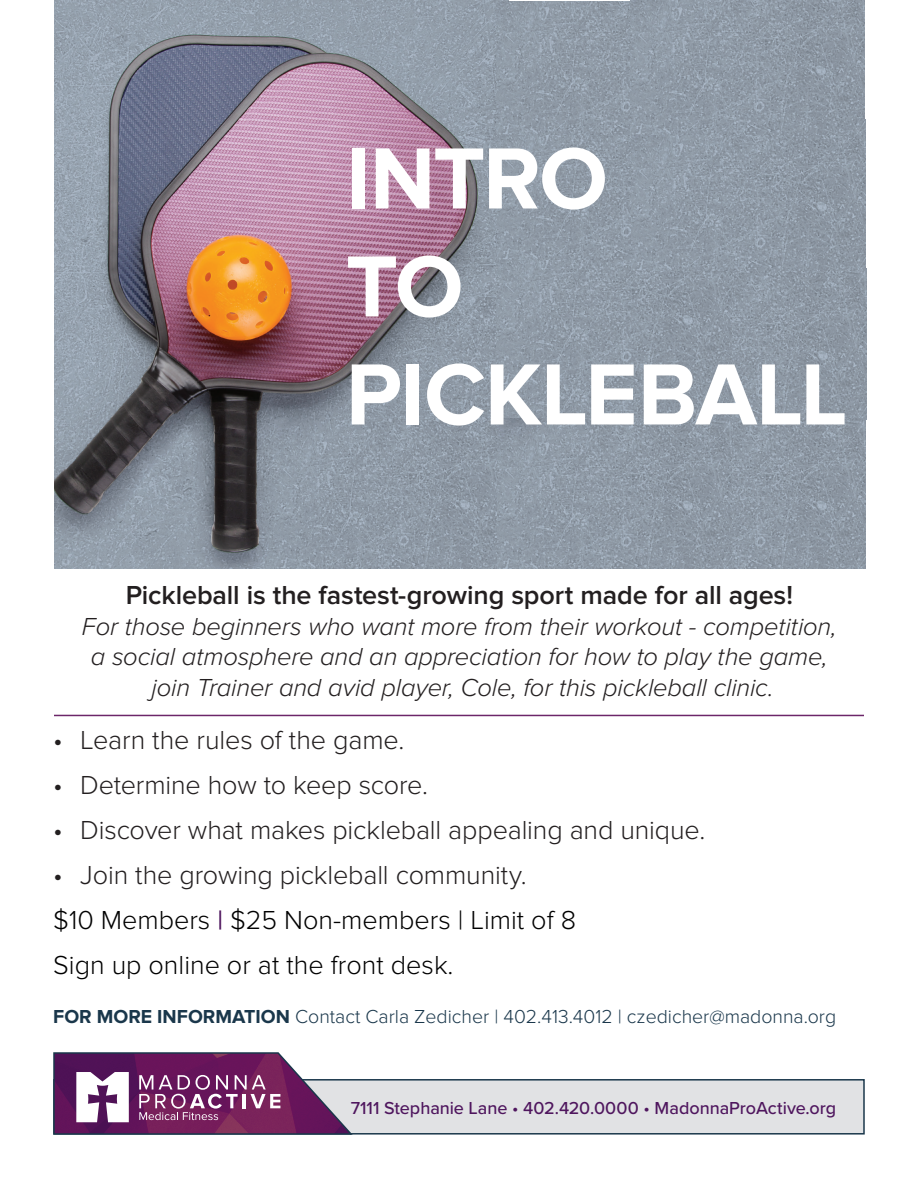
<style>
.page{position:relative;width:918px;height:1188px;background:#fff}
.page>*{position:absolute;margin:0;border:0;box-sizing:border-box;transform-origin:0 0}
.t1{font:700 90px/108px "Proxima Nova";letter-spacing:-.02em;color:#fff}
.t2{font:300 27px/45px "Proxima Nova";color:#000}
.t3{font:300 27px "Proxima Nova";letter-spacing:-.005em;color:#231f20}
.t4{font:600 27px "Proxima Nova";letter-spacing:-.005em;color:#231f20}
.t5{font:italic 300 25.5px/30.6px "Proxima Nova";letter-spacing:-.005em;color:#231f20;text-align:center}
.t6{font:300 19.5px "Proxima Nova";color:#1a374b}
.t7{font:500 18px "Proxima Nova";color:#4f165e}
.s1{color:#231f20}
.s2{font-weight:500;color:#4f165e}
.s3{font-weight:700}
.s4{font-weight:400}
</style>
<div class="page">
<img style="left:731px;top:120px;width:136px;height:448px">
<img style="left:509px;top:384px;width:222px;height:35px">
<hr style="left:54px;top:715px;width:810px;height:1px;background:#6c2669">
<div style="left:54px;top:1080px;width:810px;height:54px;background:#e1e2e4"></div>
<div style="left:53px;top:1079px;width:812px;height:56px;border:2px solid #1a374b"></div>
<svg style="left:53px;top:1052px;width:301px;height:83px;background:#8a5482"></svg>
<img style="left:55px;top:0;width:454px;height:568px">
<img style="left:497px;top:260px;width:234px;height:124px">
<img style="left:497px;top:135px;width:234px;height:125px">
<img style="left:497px;top:1px;width:134px;height:134px">
<img style="left:497px;top:419px;width:234px;height:149px">
<img style="left:631px;top:0;width:234px;height:135px">
<h1 class="t1" style="left:346px;top:127px;width:503px">INTRO<br>TO<br>PICKLEBALL</h1>
<p class="t4" style="left:126px;top:580px;width:669px">Pickleball is the fastest-growing sport made for all ages!</p>
<p class="t5" style="left:82px;top:611px;width:757px">For those beginners who want more from their workout - competition, a social atmosphere and an appreciation for how to play the game, join Trainer and avid player, Cole, for this pickleball clinic.</p>
<p class="t3" style="left:53px;top:724px;width:353px">• Learn the rules of the game.</p>
<p class="t3" style="left:53px;top:769px;width:376px">• Determine how to keep score.</p>
<p class="t3" style="left:53px;top:814px;width:654px">• Discover what makes pickleball appealing and unique.</p>
<p class="t2" style="left:53px;top:853px;width:525px"><span class="s1">• Join the growing pickleball community.<br></span>$10 Members <span class="s2">|</span> $25 Non-members | Limit of 8<br>Sign up online or at the front desk.</p>
<p class="t6" style="left:53px;top:1005px;width:785px"><span class="s3">FOR MORE INFORMATION</span> Contact Carla Zedicher | 402.413.4012 | czedicher@madonna.org</p>
<p class="t7" style="left:351px;top:1094px;width:487px">7111 Stephanie Lane <span class="s4">•</span> 402.420.0000 <span class="s4">•</span> MadonnaProActive.org</p>
</div>
